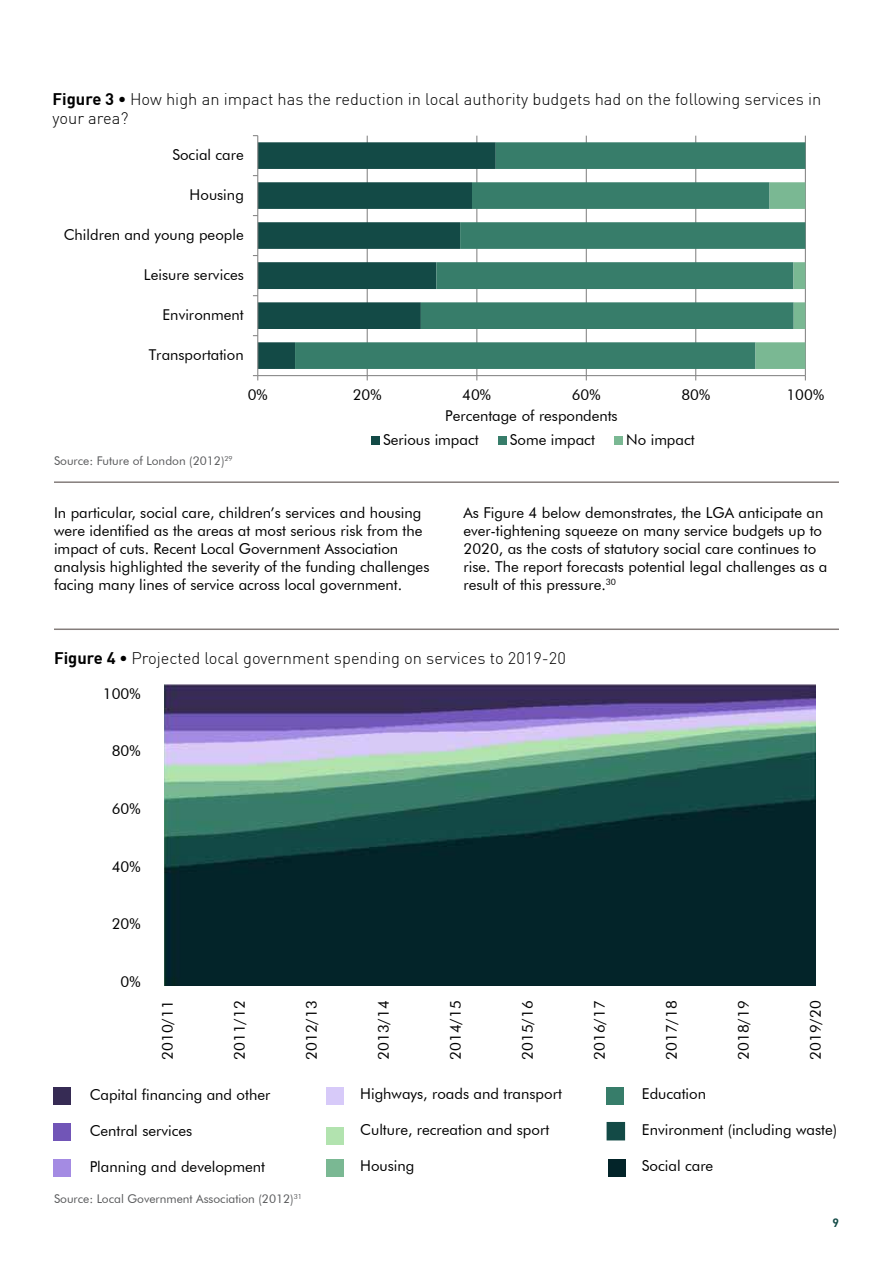
<style>
.page{position:relative;width:893px;height:1263px;background:#fff}
.page>*{position:absolute;margin:0;border:0;box-sizing:border-box;transform-origin:0 0}
.t1{font:300 16.5px/19.8px "DIN";color:#000}
.t2{font:15px/18px "Futura BT";color:#000}
.t3{font:12px "Futura BT";color:#58595b}
.t4{font:700 12px "DIN";color:#134a46}
.s1{font-weight:700}
</style>
<div class="page">
<hr style="left:54px;top:628px;width:785px;height:2px;background:#847d7b">
<hr style="left:54px;top:481px;width:785px;height:2px;background:#847d7b">
<hr style="left:367px;top:136px;width:1px;height:240px;background:#868686">
<hr style="left:476px;top:136px;width:1px;height:240px;background:#868686">
<hr style="left:586px;top:136px;width:1px;height:240px;background:#868686">
<hr style="left:695px;top:136px;width:1px;height:240px;background:#868686">
<hr style="left:805px;top:136px;width:1px;height:240px;background:#868686">
<svg style="left:258px;top:142px;width:37px;height:227px;fill:#134a46"></svg>
<svg style="left:295px;top:142px;width:510px;height:227px;fill:#377d6a"></svg>
<svg style="left:755px;top:182px;width:50px;height:187px"></svg>
<hr style="left:258px;top:375px;width:547px;height:1px;background:#868686">
<hr style="left:257px;top:136px;width:1px;height:240px;background:#868686">
<svg style="left:253px;top:375px;width:5px;height:5px"></svg>
<div style="left:372px;top:436px;width:8px;height:8px;background:#134a46"></div>
<div style="left:498px;top:436px;width:8px;height:8px;background:#377d6a"></div>
<div style="left:615px;top:436px;width:8px;height:8px;background:#7ab893"></div>
<img style="left:164px;top:684px;width:652px;height:302px">
<div style="left:53px;top:1087px;width:17px;height:17px;background:#362b54"></div>
<div style="left:326px;top:1127px;width:17px;height:17px;background:#b2e3af"></div>
<div style="left:608px;top:1159px;width:17px;height:17px;background:#032429"></div>
<div style="left:53px;top:1123px;width:17px;height:17px;background:#7155b7"></div>
<div style="left:53px;top:1159px;width:17px;height:17px;background:#a48be3"></div>
<div style="left:326px;top:1087px;width:17px;height:17px;background:#d7caf9"></div>
<div style="left:326px;top:1159px;width:17px;height:17px;background:#7ab893"></div>
<div style="left:607px;top:1087px;width:17px;height:17px;background:#377d6a"></div>
<div style="left:607px;top:1122px;width:18px;height:18px;background:#134a46"></div>
<p class="t1" style="left:52px;top:89px;width:770px"><span class="s1">Figure 3 •</span> How high an impact has the reduction in local authority budgets had on the following services in your area?</p>
<p class="t2" style="left:172px;top:146px;width:73px">Social care</p>
<p class="t2" style="left:190px;top:186px;width:56px">Housing</p>
<p class="t2" style="left:64px;top:226px;width:182px">Children and young people</p>
<p class="t2" style="left:144px;top:266px;width:101px">Leisure services</p>
<p class="t2" style="left:162px;top:306px;width:83px">Environment</p>
<p class="t2" style="left:149px;top:346px;width:97px">Transportation</p>
<p class="t2" style="left:248px;top:385px;width:21px">0%</p>
<p class="t2" style="left:353px;top:385px;width:30px">20%</p>
<p class="t2" style="left:462px;top:385px;width:30px">40%</p>
<p class="t2" style="left:572px;top:385px;width:30px">60%</p>
<p class="t2" style="left:681px;top:385px;width:30px">80%</p>
<p class="t2" style="left:786px;top:385px;width:39px">100%</p>
<p class="t3" style="left:54px;top:453px;width:180px">Source: Future of London (2012)<sup>29</sup></p>
<p class="t2" style="left:383px;top:403px;width:236px;line-height:24.3px;text-indent:62px">Percentage of respondents<br>Serious impact</p>
<p class="t2" style="left:510px;top:430px;width:87px">Some impact</p>
<p class="t2" style="left:626px;top:430px;width:70px">No impact</p>
<p class="t2" style="left:54px;top:503px;width:377px">In particular, social care, children’s services and housing were identified as the areas at most serious risk from the impact of cuts. Recent Local Government Association analysis highlighted the severity of the funding challenges facing many lines of service across local government.</p>
<p class="t2" style="left:463px;top:503px;width:365px">As Figure 4 below demonstrates, the LGA anticipate an ever-tightening squeeze on many service budgets up to 2020, as the costs of statutory social care continues to rise. The report forecasts potential legal challenges as a result of this pressure.<sup>30</sup></p>
<p class="t1" style="left:54px;top:648px;width:513px"><span class="s1">Figure 4 •</span> Projected local government spending on services to 2019-20</p>
<p class="t2" style="left:103px;top:684px;width:39px">100%</p>
<p class="t2" style="left:112px;top:742px;width:30px">80%</p>
<p class="t2" style="left:112px;top:799px;width:30px">60%</p>
<p class="t2" style="left:112px;top:857px;width:30px">40%</p>
<p class="t2" style="left:112px;top:915px;width:30px">20%</p>
<p class="t2" style="left:121px;top:972px;width:21px">0%</p>
<p class="t2" style="left:158px;top:1060px;width:61px;rotate:-90deg">2010/11</p>
<p class="t2" style="left:230px;top:1060px;width:61px;rotate:-90deg">2011/12</p>
<p class="t2" style="left:302px;top:1060px;width:61px;rotate:-90deg">2012/13</p>
<p class="t2" style="left:374px;top:1060px;width:61px;rotate:-90deg">2013/14</p>
<p class="t2" style="left:446px;top:1060px;width:61px;rotate:-90deg">2014/15</p>
<p class="t2" style="left:518px;top:1060px;width:61px;rotate:-90deg">2015/16</p>
<p class="t2" style="left:590px;top:1060px;width:61px;rotate:-90deg">2016/17</p>
<p class="t2" style="left:662px;top:1060px;width:61px;rotate:-90deg">2017/18</p>
<p class="t2" style="left:734px;top:1060px;width:61px;rotate:-90deg">2018/19</p>
<p class="t2" style="left:806px;top:1060px;width:61px;rotate:-90deg">2019/20</p>
<p class="t2" style="left:90px;top:1086px;width:182px">Capital financing and other</p>
<p class="t2" style="left:90px;top:1122px;width:104px">Central services</p>
<p class="t2" style="left:90px;top:1158px;width:177px">Planning and development</p>
<p class="t3" style="left:54px;top:1191px;width:249px">Source: Local Government Association (2012)<sup>31</sup></p>
<p class="t2" style="left:360px;top:1084px;width:203px">Highways, roads and transport</p>
<p class="t2" style="left:360px;top:1120px;width:190px">Culture, recreation and sport</p>
<p class="t2" style="left:360px;top:1156px;width:56px">Housing</p>
<p class="t2" style="left:642px;top:1084px;width:66px">Education</p>
<p class="t2" style="left:642px;top:1120px;width:197px">Environment (including waste)</p>
<p class="t2" style="left:642px;top:1156px;width:73px">Social care</p>
<p class="t4" style="left:832px;top:1215px;width:8px">9</p>
</div>
